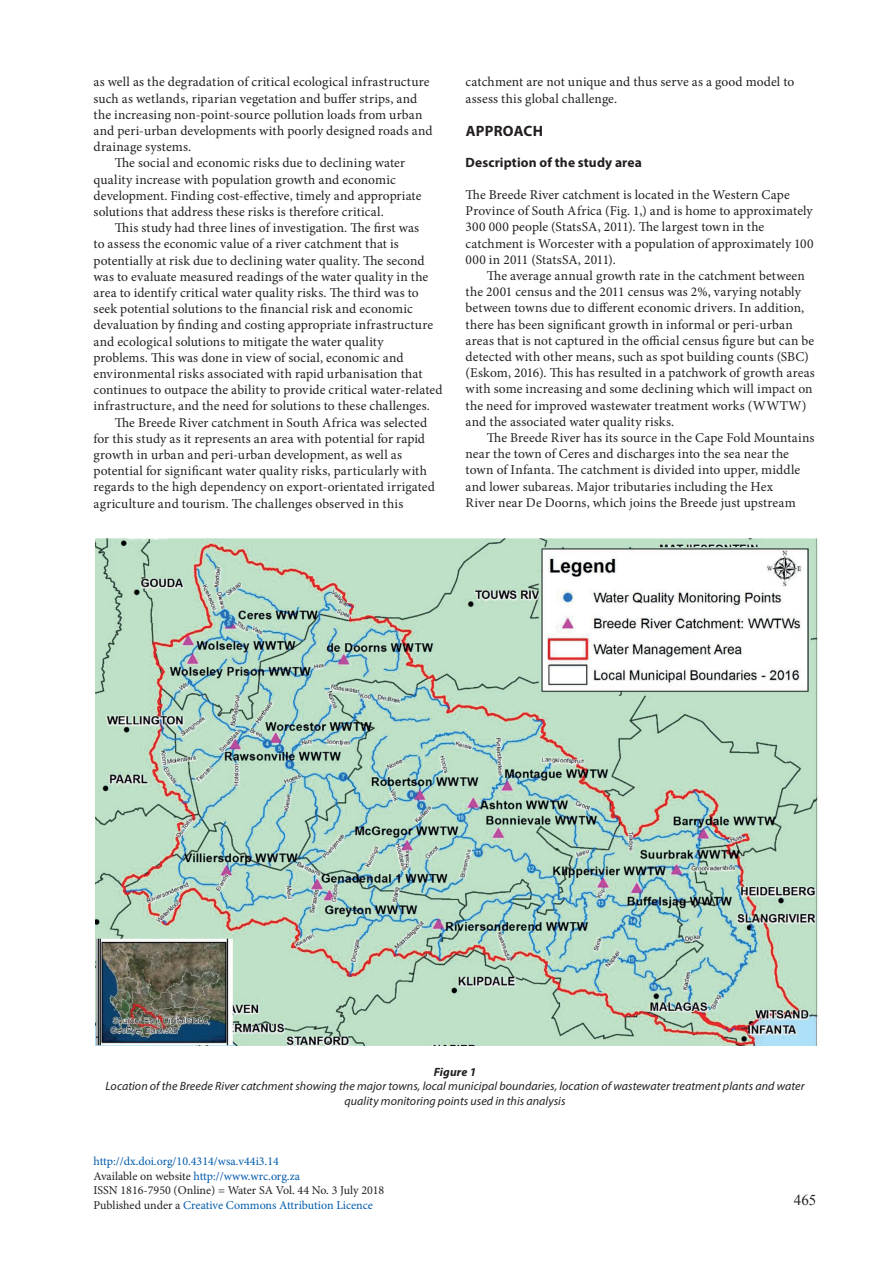
<style>
.page{position:relative;width:893px;height:1263px;background:#fff}
.page>*{position:absolute;margin:0;border:0;box-sizing:border-box;transform-origin:0 0}
.t1{font:700 15px "Myriad Pro";letter-spacing:.015em;color:#231f20}
.t2{font:15px "Times New Roman";color:#231f20}
.t3{font:13.5px/16.2px "Minion Pro";letter-spacing:.01em;color:#231f20}
.t4{font:700 13.5px "Myriad Pro";letter-spacing:.01em;color:#231f20}
.t5{font:12px/14.4px "Minion Pro";color:#015aaa}
.t6{font:italic 12px/14.4px "Myriad Pro";letter-spacing:.005em;color:#231f20;text-align:center}
.t7{font:italic 700 12px "Myriad Pro";letter-spacing:.015em;color:#231f20}
.s1{color:#231f20}
</style>
<div class="page">
<img style="left:96px;top:539px;width:723px;height:506px">
<p class="t3" style="left:94px;top:74px;width:338px">as well as the degradation of critical ecological infrastructure</p>
<p class="t3" style="left:94px;top:90px;width:325px">such as wetlands, riparian vegetation and buffer strips, and</p>
<p class="t3" style="left:94px;top:106px;width:331px">the increasing non-point-source pollution loads from urban</p>
<p class="t3" style="left:94px;top:123px;width:340px">and peri-urban developments with poorly designed roads and</p>
<p class="t3" style="left:94px;top:139px;width:99px">drainage systems.</p>
<p class="t3" style="left:115px;top:155px;width:292px">The social and economic risks due to declining water</p>
<p class="t3" style="left:94px;top:171px;width:304px">quality increase with population growth and economic</p>
<p class="t3" style="left:94px;top:187px;width:329px">development. Finding cost-effective, timely and appropriate</p>
<p class="t3" style="left:94px;top:204px;width:292px">solutions that address these risks is therefore critical.</p>
<p class="t3" style="left:115px;top:220px;width:306px">This study had three lines of investigation. The first was</p>
<p class="t3" style="left:94px;top:236px;width:307px">to assess the economic value of a river catchment that is</p>
<p class="t3" style="left:94px;top:252px;width:333px">potentially at risk due to declining water quality. The second</p>
<p class="t3" style="left:94px;top:268px;width:336px">was to evaluate measured readings of the water quality in the</p>
<p class="t3" style="left:94px;top:285px;width:327px">area to identify critical water quality risks. The third was to</p>
<p class="t3" style="left:94px;top:301px;width:321px">seek potential solutions to the financial risk and economic</p>
<p class="t3" style="left:94px;top:317px;width:341px">devaluation by finding and costing appropriate infrastructure</p>
<p class="t3" style="left:94px;top:333px;width:292px">and ecological solutions to mitigate the water quality</p>
<p class="t3" style="left:94px;top:349px;width:311px">problems. This was done in view of social, economic and</p>
<p class="t3" style="left:94px;top:366px;width:331px">environmental risks associated with rapid urbanisation that</p>
<p class="t3" style="left:94px;top:382px;width:351px">continues to outpace the ability to provide critical water-related</p>
<p class="t3" style="left:94px;top:398px;width:338px">infrastructure, and the need for solutions to these challenges.</p>
<p class="t3" style="left:115px;top:414px;width:314px">The Breede River catchment in South Africa was selected</p>
<p class="t3" style="left:94px;top:430px;width:333px">for this study as it represents an area with potential for rapid</p>
<p class="t3" style="left:94px;top:447px;width:310px">growth in urban and peri-urban development, as well as</p>
<p class="t3" style="left:94px;top:463px;width:335px">potential for significant water quality risks, particularly with</p>
<p class="t3" style="left:94px;top:479px;width:343px">regards to the high dependency on export-orientated irrigated</p>
<p class="t3" style="left:94px;top:495px;width:311px">agriculture and tourism. The challenges observed in this</p>
<p class="t3" style="left:466px;top:74px;width:330px">catchment are not unique and thus serve as a good model to assess this global challenge.</p>
<p class="t1" style="left:466px;top:121px;width:79px">APPROACH</p>
<p class="t4" style="left:466px;top:154px;width:178px">Description of the study area</p>
<p class="t3" style="left:466px;top:187px;width:350px">The Breede River catchment is located in the Western Cape Province of South Africa (Fig. 1,) and is home to approximately 300 000 people (StatsSA, 2011). The largest town in the catchment is Worcester with a population of approximately 100<br>000 in 2011 (StatsSA, 2011).</p>
<p class="t3" style="left:466px;top:268px;width:351px;text-indent:21px">The average annual growth rate in the catchment between the 2001 census and the 2011 census was 2%, varying notably between towns due to different economic drivers. In addition, there has been significant growth in informal or peri-urban areas that is not captured in the official census figure but can be detected with other means, such as spot building counts (SBC) (Eskom, 2016). This has resulted in a patchwork of growth areas with some increasing and some declining which will impact on the need for improved wastewater treatment works (WWTW) and the associated water quality risks.</p>
<p class="t3" style="left:466px;top:430px;width:350px;text-indent:21px">The Breede River has its source in the Cape Fold Mountains near the town of Ceres and discharges into the sea near the town of Infanta. The catchment is divided into upper, middle and lower subareas. Major tributaries including the Hex<br>River near De Doorns, which joins the Breede just upstream</p>
<p class="t7" style="left:434px;top:1064px;width:44px">Figure 1</p>
<p class="t6" style="left:105px;top:1079px;width:701px">Location of the Breede River catchment showing the major towns, local municipal boundaries, location of wastewater treatment plants and water quality monitoring points used in this analysis</p>
<p class="t5" style="left:94px;top:1154px;width:292px">http://dx.doi.org/10.4314/wsa.v44i3.14<br><span class="s1">Available on website</span> http://www.wrc.org.za<br><span class="s1">ISSN 1816-7950 (Online) = Water SA Vol. 44 No. 3 July 2018<br>Published under a</span> Creative Commons Attribution Licence</p>
<p class="t2" style="left:794px;top:1190px;width:24px">465</p>
</div>
